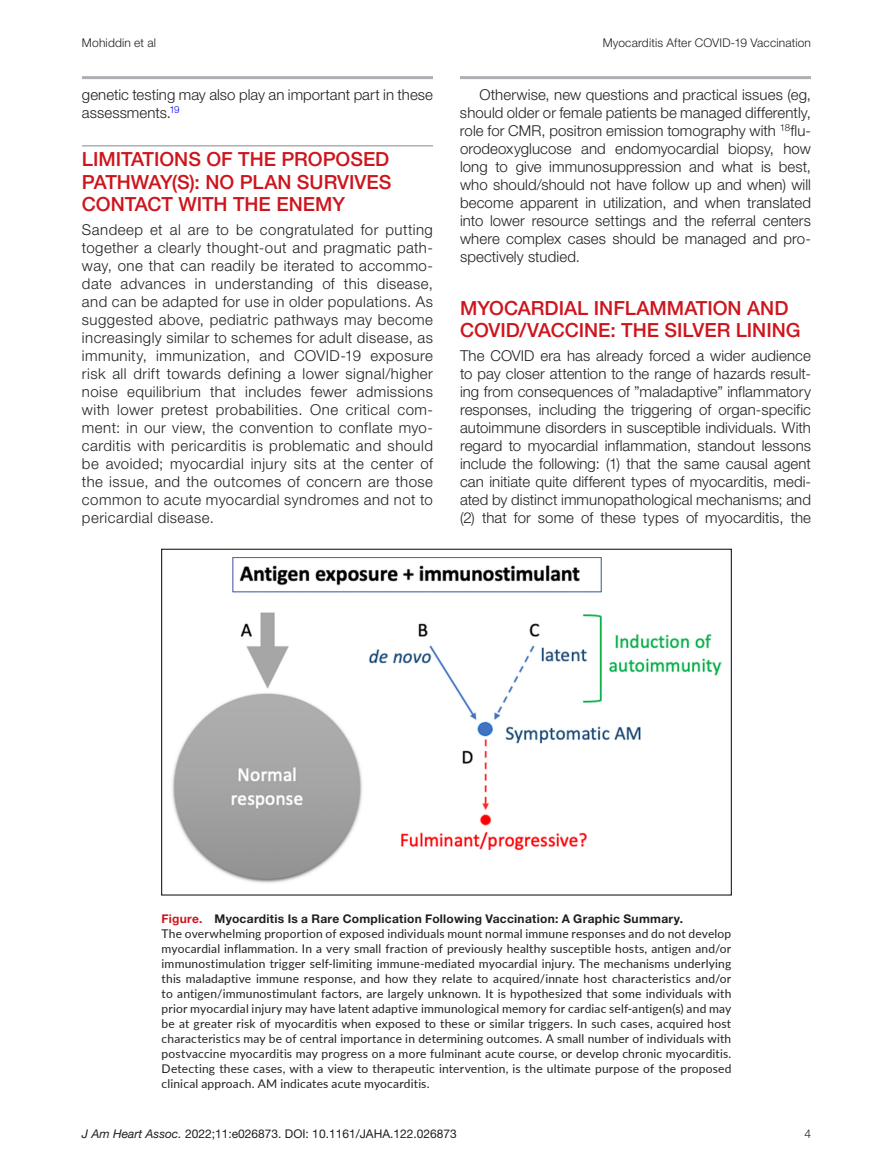
<style>
.page{position:relative;width:893px;height:1174px;background:#fff}
.page>*{position:absolute;margin:0;border:0;box-sizing:border-box;transform-origin:0 0}
.t1{font:500 19.5px/22.5px "Helvetica Neue LT Std";color:#cd151d;text-align:justify}
.t2{font:300 15px/18px "Helvetica Neue LT Std";letter-spacing:.005em;color:#231f20;text-align:justify}
.t3{font:12px/15px "Lato";letter-spacing:.01em;color:#231f20;text-align:justify}
.t4{font:700 12px "Helvetica Neue LT Std";letter-spacing:.025em;color:#231f20}
.t5{font:12px "Helvetica Neue LT Std";color:#231f20}
.t6{font:300 12px "Helvetica Neue LT Std";letter-spacing:.015em;color:#231f20}
.s1{color:#cd151d}
.s2{font-style:italic}
</style>
<div class="page">
<hr style="left:82px;top:145px;width:351px;height:2px;background:#aeafb3">
<img style="left:172px;top:558px;width:550px;height:325px">
<hr style="left:82px;top:76px;width:351px;height:3px;background:#aeafb3">
<hr style="left:460px;top:76px;width:351px;height:3px;background:#aeafb3">
<p class="t6" style="left:82px;top:35px;width:76px">Mohiddin et al</p>
<p class="t6" style="left:603px;top:35px;width:210px">Myocarditis After COVID-19 Vaccination</p>
<p class="t2" style="left:82px;top:85px;width:353px">genetic testing may also play an important part in these assessments.<sup>19</sup></p>
<h1 class="t1" style="left:82px;top:148px;width:311px">LIMITATIONS OF THE PROPOSED PATHWAY(S): NO PLAN SURVIVES CONTACT WITH THE ENEMY</h1>
<p class="t2" style="left:82px;top:220px;width:353px">Sandeep et al are to be congratulated for putting together a clearly thought-out and pragmatic path&shy;way, one that can readily be iterated to accommo&shy;date advances in understanding of this disease, and can be adapted for use in older populations. As suggested above, pediatric pathways may become increasingly similar to schemes for adult disease, as immunity, immunization, and COVID-19 exposure risk all drift towards defining a lower signal/higher noise equilibrium that includes fewer admissions with lower pretest probabilities. One critical com&shy;ment: in our view, the convention to conflate myo&shy;carditis with pericarditis is problematic and should be avoided; myocardial injury sits at the center of the issue, and the outcomes of concern are those common to acute myocardial syndromes and not to pericardial disease.</p>
<p class="t2" style="left:460px;top:85px;width:353px;text-indent:19px">Otherwise, new questions and practical issues (eg, should older or female patients be managed differently, role for CMR, positron emission tomography with <sup>18</sup>flu&shy;orodeoxyglucose and endomyocardial biopsy, how long to give immunosuppression and what is best, who should/should not have follow up and when) will become apparent in utilization, and when translated into lower resource settings and the referral centers where complex cases should be managed and pro&shy;spectively studied.</p>
<h1 class="t1" style="left:460px;top:296px;width:342px">MYOCARDIAL INFLAMMATION AND<br>COVID/VACCINE: THE SILVER LINING</h1>
<p class="t2" style="left:460px;top:346px;width:353px">The COVID era has already forced a wider audience to pay closer attention to the range of hazards result&shy;ing from consequences of ”maladaptive” inflammatory responses, including the triggering of organ-specific autoimmune disorders in susceptible individuals. With regard to myocardial inflammation, standout lessons include the following: (1) that the same causal agent can initiate quite different types of myocarditis, medi&shy;ated by distinct immunopathological mechanisms; and (2) that for some of these types of myocarditis, the</p>
<p class="t4" style="left:162px;top:911px;width:523px"><span class="s1">Figure.</span> Myocarditis Is a Rare Complication Following Vaccination: A Graphic Summary.</p>
<p class="t3" style="left:162px;top:925px;width:571px">The overwhelming proportion of exposed individuals mount normal immune responses and do not develop myocardial inflammation. In a very small fraction of previously healthy susceptible hosts, antigen and/or immunostimulation trigger self-limiting immune-mediated myocardial injury. The mechanisms underlying this maladaptive immune response, and how they relate to acquired/innate host characteristics and/or to antigen/immunostimulant factors, are largely unknown. It is hypothesized that some individuals with prior myocardial injury may have latent adaptive immunological memory for cardiac self-antigen(s) and may be at greater risk of myocarditis when exposed to these or similar triggers. In such cases, acquired host characteristics may be of central importance in determining outcomes. A small number of individuals with postvaccine myocarditis may progress on a more fulminant acute course, or develop chronic myocarditis.<br>Detecting these cases, with a view to therapeutic intervention, is the ultimate purpose of the proposed clinical approach. AM indicates acute myocarditis.</p>
<p class="t5" style="left:82px;top:1126px;width:376px"><span class="s2">J Am Heart Assoc.</span> 2022;11:e026873. DOI: 10.1161/JAHA.122.026873</p>
<p class="t6" style="left:804px;top:1126px;width:8px">4</p>
</div>
